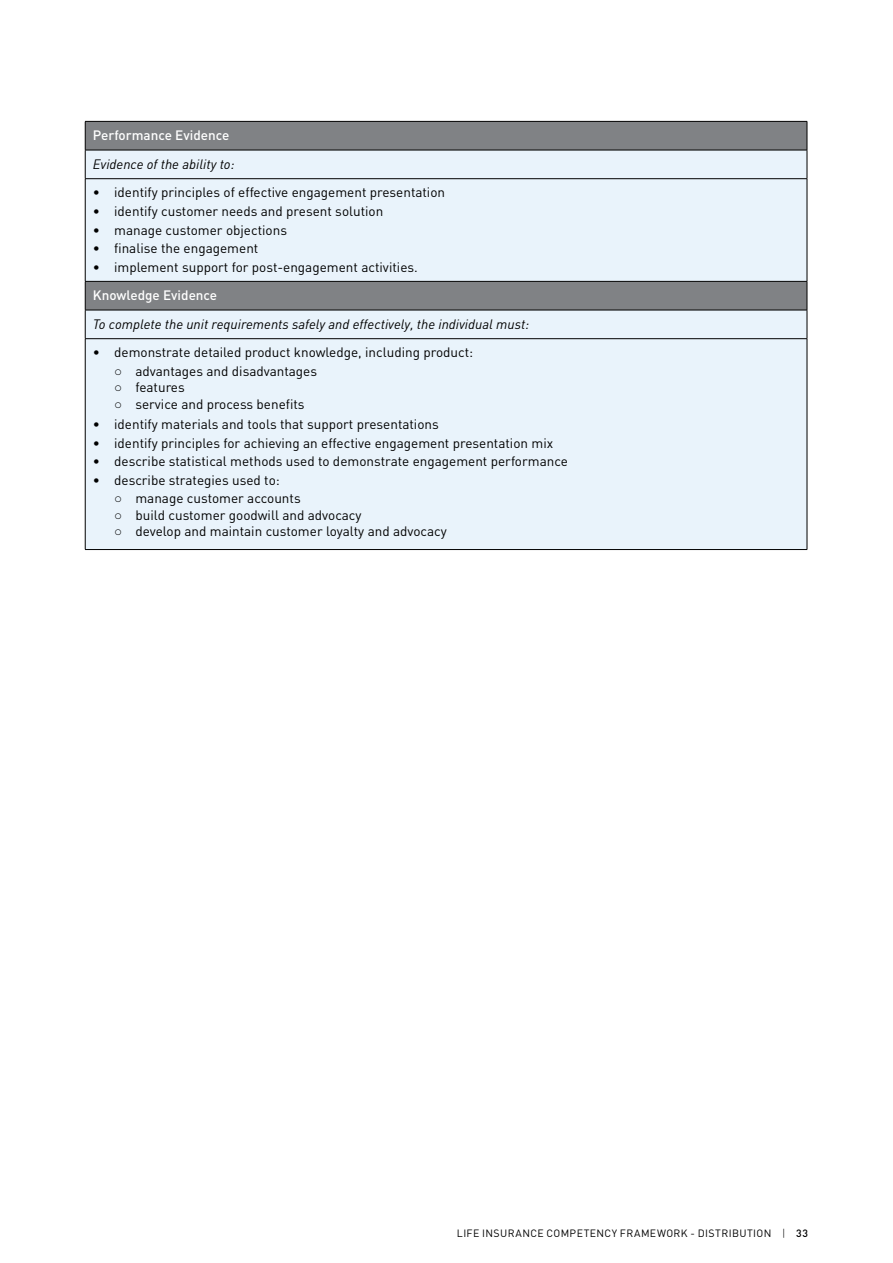
<style>
.page{position:relative;width:893px;height:1263px;background:#fff}
.page>*{position:absolute;margin:0;border:0;box-sizing:border-box;transform-origin:0 0}
.t1{font:13.5px "DIN";color:#000}
.t2{font:italic 13.5px "DIN";color:#000}
.t3{font:500 13.5px "DIN";color:#fff}
.t4{font:10.5px "DIN";letter-spacing:.04em;color:#000}
.s1{font-family:"Arial";font-weight:900}
.s2{font-weight:300}
.s3{font-weight:500}
</style>
<div class="page">
<div style="left:86px;top:122px;width:721px;height:28px;background:#808285"></div>
<svg style="left:86px;top:151px;width:721px;height:398px;background:#e0eaf1"></svg>
<hr style="left:85px;top:121px;width:722px;height:1px;background:#000">
<hr style="left:85px;top:150px;width:722px;height:1px;background:#000">
<svg style="left:85px;top:122px;width:1px;height:56px"></svg>
<svg style="left:807px;top:122px;width:1px;height:56px"></svg>
<hr style="left:85px;top:178px;width:722px;height:1px;background:#000">
<hr style="left:85px;top:179px;width:1px;height:102px;background:#000">
<hr style="left:807px;top:179px;width:1px;height:102px;background:#000">
<hr style="left:85px;top:281px;width:722px;height:1px;background:#000">
<hr style="left:85px;top:310px;width:722px;height:1px;background:#000">
<svg style="left:85px;top:282px;width:1px;height:56px"></svg>
<svg style="left:807px;top:282px;width:1px;height:56px"></svg>
<hr style="left:85px;top:338px;width:722px;height:1px;background:#000">
<hr style="left:85px;top:339px;width:1px;height:210px;background:#000">
<hr style="left:807px;top:339px;width:1px;height:210px;background:#000">
<hr style="left:85px;top:549px;width:722px;height:1px;background:#000">
<p class="t3" style="left:93px;top:127px;width:138px">Performance Evidence</p>
<p class="t2" style="left:93px;top:155px;width:143px">Evidence of the ability to:</p>
<p class="t1" style="left:93px;top:184px;width:354px">• identify principles of effective engagement presentation</p>
<p class="t1" style="left:93px;top:203px;width:292px">• identify customer needs and present solution</p>
<p class="t1" style="left:93px;top:221px;width:196px">• manage customer objections</p>
<p class="t1" style="left:93px;top:240px;width:167px">• finalise the engagement</p>
<p class="t1" style="left:93px;top:259px;width:326px">• implement support for post-engagement activities.</p>
<p class="t3" style="left:93px;top:287px;width:126px">Knowledge Evidence</p>
<p class="t2" style="left:93px;top:315px;width:438px">To complete the unit requirements safely and effectively, the individual must:</p>
<p class="t1" style="left:93px;top:344px;width:382px">• demonstrate detailed product knowledge, including product:</p>
<p class="t1" style="left:114px;top:363px;width:204px"><span class="s1">○</span> advantages and disadvantages</p>
<p class="t1" style="left:114px;top:379px;width:72px"><span class="s1">○</span> features</p>
<p class="t1" style="left:114px;top:396px;width:192px"><span class="s1">○</span> service and process benefits</p>
<p class="t1" style="left:93px;top:416px;width:347px">• identify materials and tools that support presentations</p>
<p class="t1" style="left:93px;top:434px;width:462px">• identify principles for achieving an effective engagement presentation mix</p>
<p class="t1" style="left:93px;top:453px;width:477px">• describe statistical methods used to demonstrate engagement performance</p>
<p class="t1" style="left:93px;top:471px;width:188px">• describe strategies used to:</p>
<p class="t1" style="left:114px;top:490px;width:188px"><span class="s1">○</span> manage customer accounts</p>
<p class="t1" style="left:114px;top:507px;width:249px"><span class="s1">○</span> build customer goodwill and advocacy</p>
<p class="t1" style="left:114px;top:523px;width:334px"><span class="s1">○</span> develop and maintain customer loyalty and advocacy</p>
<p class="t4" style="left:457px;top:1226px;width:353px">LIFE INSURANCE COMPETENCY FRAMEWORK - DISTRIBUTION <span class="s2">|</span> <span class="s3">33</span></p>
</div>
